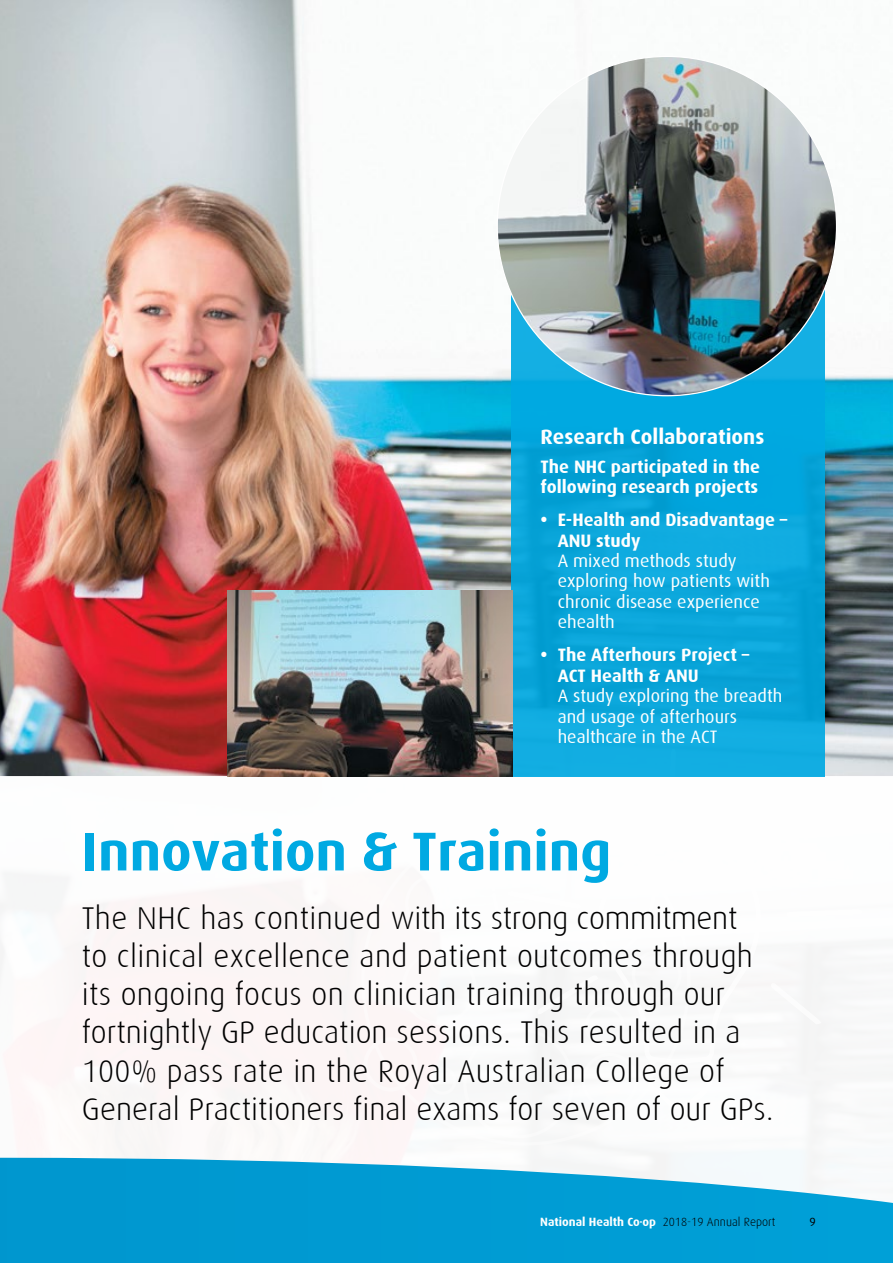
<style>
.page{position:relative;width:893px;height:1263px;background:#fff}
.page>*{position:absolute;margin:0;border:0;box-sizing:border-box;transform-origin:0 0}
.t1{font:700 54.75px "Dax";color:#00a9e2}
.t2{font:300 31.5px/38.2px "Dax";letter-spacing:.01em;color:#000}
.t3{font:700 21px "Dax";color:#fff}
.t4{font:18px/20.4px "Dax";color:#fff}
.t5{font:700 18px/20.4px "Dax";color:#fff}
.t6{font:700 12px "Dax";color:#fff}
.t7{font:12px "Dax";color:#000}
.s1{font-weight:300;color:#000}
</style>
<div class="page">
<img style="left:0;top:0;width:893px;height:776px">
<svg style="left:747px;top:776px;width:45px;height:1px"></svg>
<svg style="left:363px;top:776px;width:318px;height:347px"></svg>
<svg style="left:803px;top:983px;width:19px;height:41px"></svg>
<div style="left:511px;top:226px;width:313px;height:550px;background:#08a8de"></div>
<img style="left:497px;top:56px;width:339px;height:340px;border-radius:170px">
<img style="left:227px;top:590px;width:285px;height:186px">
<svg style="left:0;top:1158px;width:893px;height:105px;background:#1fa6d7"></svg>
<p class="t3" style="left:540px;top:425px;width:225px">Research Collaborations</p>
<p class="t5" style="left:540px;top:456px;width:221px">The NHC participated in the following research projects</p>
<p class="t5" style="left:558px;top:510px;width:231px;text-indent:-17px">• E-Health and Disadvantage –<br>ANU study</p>
<p class="t4" style="left:558px;top:551px;width:214px">A mixed methods study exploring how patients with chronic disease experience ehealth</p>
<p class="t5" style="left:558px;top:645px;width:193px;text-indent:-17px">• The Afterhours Project –<br>ACT Health &amp; ANU</p>
<p class="t4" style="left:558px;top:686px;width:226px">A study exploring the breadth and usage of afterhours healthcare in the ACT</p>
<h1 class="t1" style="left:82px;top:821px;width:531px">Innovation &amp; Training</h1>
<p class="t2" style="left:82px;top:899px;width:693px">The NHC has continued with its strong commitment<br>to clinical excellence and patient outcomes through its ongoing focus on clinician training through our fortnightly GP education sessions. This resulted in a 100% pass rate in the Royal Australian College of General Practitioners final exams for seven of our GPs.</p>
<p class="t6" style="left:540px;top:1215px;width:237px">National Health Co-op <span class="s1">2018-19 Annual Report</span></p>
<p class="t7" style="left:810px;top:1215px;width:8px">9</p>
</div>
